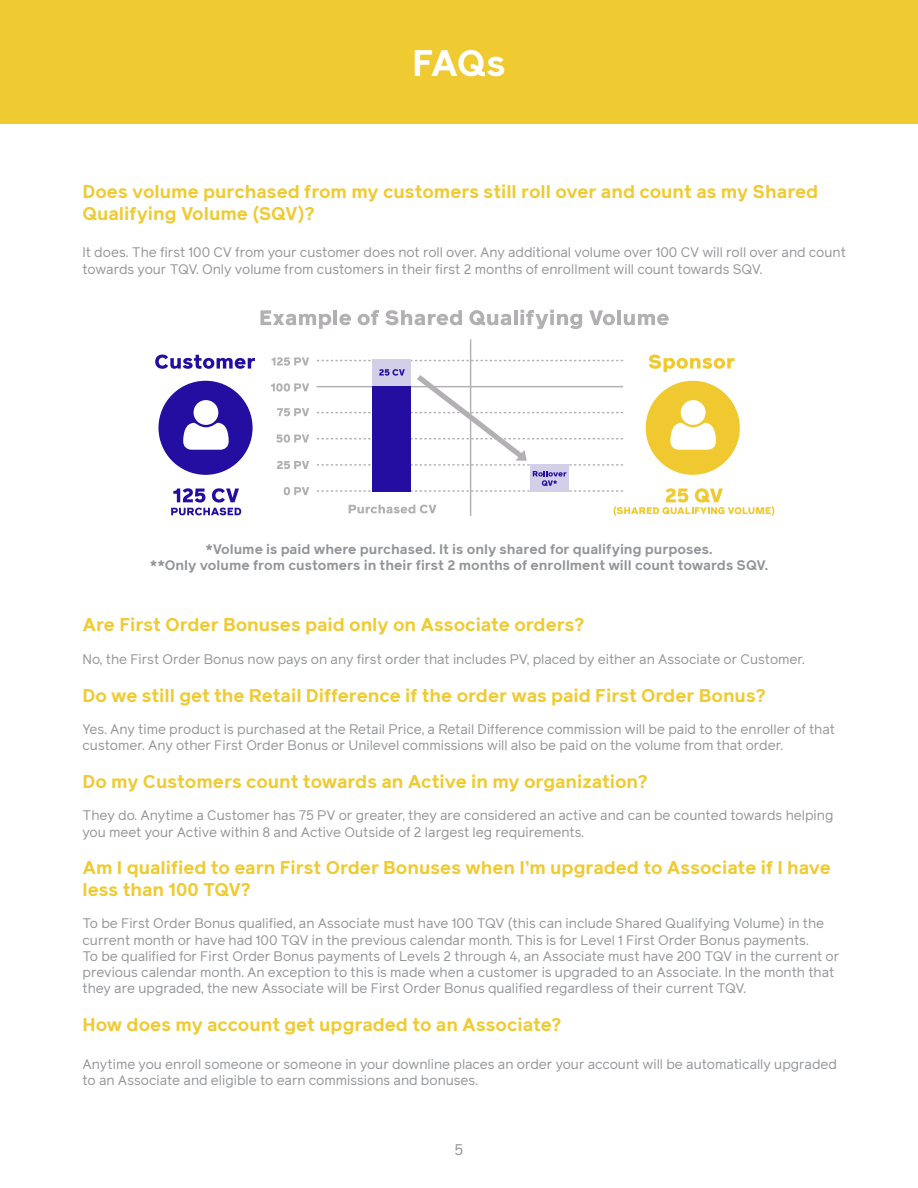
<style>
.page{position:relative;width:918px;height:1188px;background:#fff}
.page>*{position:absolute;margin:0;border:0;box-sizing:border-box;transform-origin:0 0}
.t1{font:700 36px "Reader Pro";color:#fff}
.t2{font:700 18px/21.6px "Reader Pro";color:#efca30}
.t3{font:15px "Reader Pro";color:#939598}
.t4{font:13.5px/16.2px "Reader Pro";color:#939598}
.t5{font:700 13.5px "Reader Pro";color:#939598}
</style>
<div class="page">
<div style="left:0;top:0;width:918px;height:124px;background:#efca30"></div>
<hr style="left:470px;top:339px;width:1px;height:177px;background:#b3b0b3">
<svg style="left:171px;top:488px;width:70px;height:27px"></svg>
<svg style="left:284px;top:487px;width:25px;height:8px"></svg>
<svg style="left:276px;top:434px;width:33px;height:9px"></svg>
<svg style="left:277px;top:461px;width:32px;height:8px"></svg>
<svg style="left:277px;top:408px;width:32px;height:8px"></svg>
<svg style="left:271px;top:383px;width:38px;height:9px"></svg>
<svg style="left:271px;top:357px;width:38px;height:9px"></svg>
<svg style="left:260px;top:310px;width:71px;height:19px"></svg>
<hr style="left:334px;top:310px;width:3px;height:15px;background:#b3b0b3">
<svg style="left:339px;top:314px;width:12px;height:11px"></svg>
<svg style="left:358px;top:310px;width:21px;height:15px"></svg>
<svg style="left:385px;top:310px;width:77px;height:15px"></svg>
<svg style="left:469px;top:310px;width:42px;height:15px"></svg>
<hr style="left:514px;top:310px;width:3px;height:15px;background:#b3b0b3">
<svg style="left:520px;top:310px;width:62px;height:19px"></svg>
<svg style="left:589px;top:310px;width:26px;height:15px"></svg>
<hr style="left:617px;top:310px;width:4px;height:15px;background:#b3b0b3">
<svg style="left:624px;top:314px;width:45px;height:11px"></svg>
<svg style="left:155px;top:355px;width:100px;height:14px"></svg>
<div style="left:158px;top:381px;width:95px;height:94px;background:#240da1;border-radius:50%"></div>
<svg style="left:183px;top:400px;width:46px;height:50px"></svg>
<svg style="left:317px;top:355px;width:457px;height:161px"></svg>
<div style="left:372px;top:386px;width:39px;height:106px;background:#240da1"></div>
<p class="t1" style="left:412px;top:38px;width:95px">FAQs</p>
<p class="t2" style="left:82px;top:181px;width:737px">Does volume purchased from my customers still roll over and count as my Shared<br>Qualifying Volume (SQV)?</p>
<p class="t4" style="left:82px;top:244px;width:765px">It does. The first 100 CV from your customer does not roll over. Any additional volume over 100 CV will roll over and count towards your TQV. Only volume from customers in their first 2 months of enrollment will count towards SQV.</p>
<p class="t5" style="left:206px;top:540px;width:508px">*Volume is paid where purchased. It is only shared for qualifying purposes.</p>
<p class="t5" style="left:150px;top:556px;width:620px">**Only volume from customers in their first 2 months of enrollment will count towards SQV.</p>
<p class="t2" style="left:82px;top:614px;width:504px">Are First Order Bonuses paid only on Associate orders?</p>
<p class="t4" style="left:82px;top:651px;width:724px">No, the First Order Bonus now pays on any first order that includes PV, placed by either an Associate or Customer.</p>
<p class="t2" style="left:82px;top:684px;width:685px">Do we still get the Retail Difference if the order was paid First Order Bonus?</p>
<p class="t4" style="left:82px;top:721px;width:754px">Yes. Any time product is purchased at the Retail Price, a Retail Difference commission will be paid to the enroller of that customer. Any other First Order Bonus or Unilevel commissions will also be paid on the volume from that order.</p>
<p class="t2" style="left:82px;top:771px;width:567px">Do my Customers count towards an Active in my organization?</p>
<p class="t4" style="left:82px;top:807px;width:752px">They do. Anytime a Customer has 75 PV or greater, they are considered an active and can be counted towards helping you meet your Active within 8 and Active Outside of 2 largest leg requirements.</p>
<p class="t2" style="left:82px;top:857px;width:750px">Am I qualified to earn First Order Bonuses when I’m upgraded to Associate if I have less than 100 TQV?</p>
<p class="t4" style="left:82px;top:915px;width:743px">To be First Order Bonus qualified, an Associate must have 100 TQV (this can include Shared Qualifying Volume) in the current month or have had 100 TQV in the previous calendar month. This is for Level 1 First Order Bonus payments.</p>
<p class="t4" style="left:82px;top:948px;width:758px">To be qualified for First Order Bonus payments of Levels 2 through 4, an Associate must have 200 TQV in the current or previous calendar month. An exception to this is made when a customer is upgraded to an Associate. In the month that they are upgraded, the new Associate will be First Order Bonus qualified regardless of their current TQV.</p>
<p class="t2" style="left:82px;top:1014px;width:480px">How does my account get upgraded to an Associate?</p>
<p class="t4" style="left:82px;top:1056px;width:756px">Anytime you enroll someone or someone in your downline places an order your account will be automatically upgraded to an Associate and eligible to earn commissions and bonuses.</p>
<p class="t3" style="left:455px;top:1140px;width:10px">5</p>
</div>
